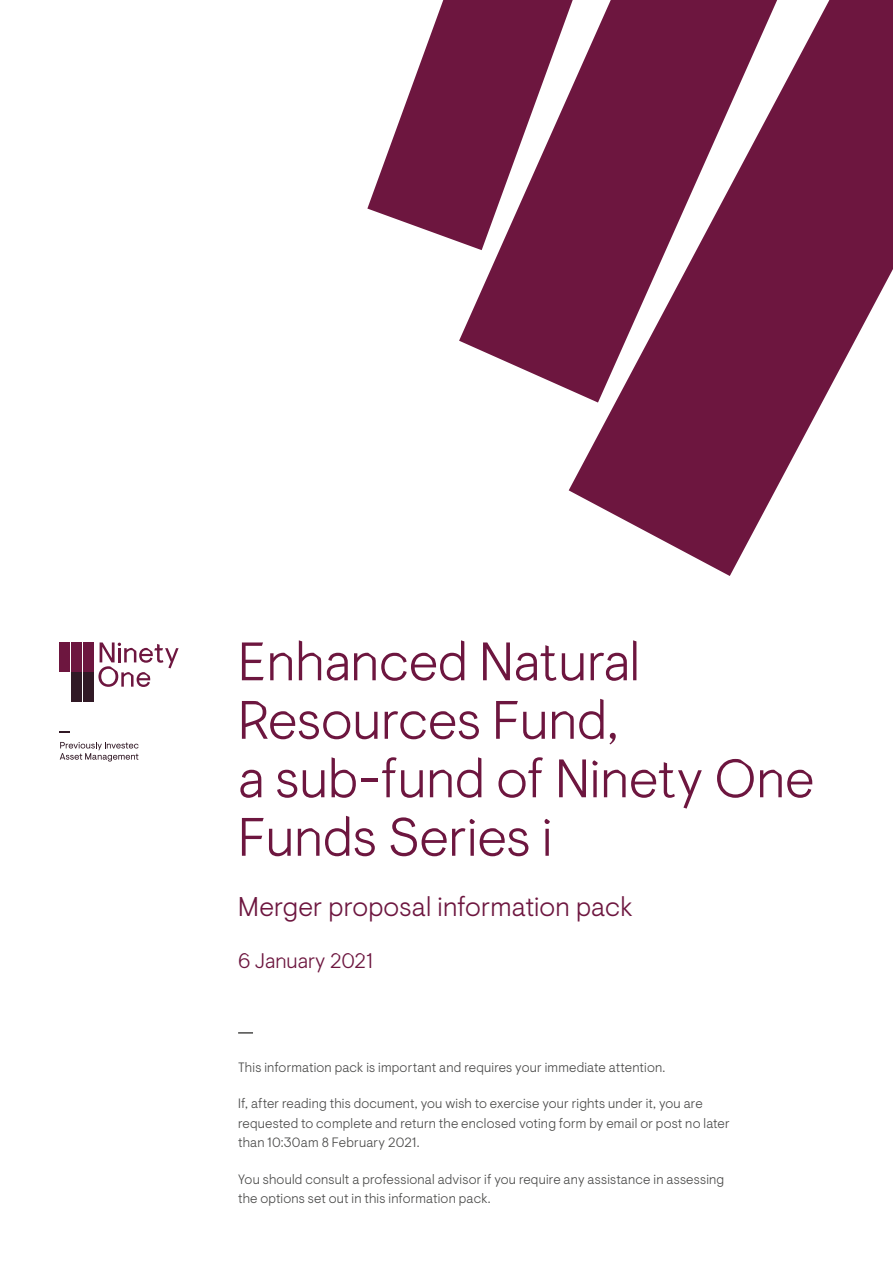
<style>
.page{position:relative;width:893px;height:1263px;background:#fff}
.page>*{position:absolute;margin:0;border:0;box-sizing:border-box;transform-origin:0 0}
.t1{font:300 54px/58.5px "Ninety One Visuelt Display";color:#6d163f}
.t2{font:300 27px "Ninety One Visuelt";letter-spacing:.005em;color:#6d163f}
.t3{font:300 21px "Ninety One Visuelt Display";letter-spacing:.005em;color:#6d163f}
.t4{font:300 13.5px/19.5px "Ninety One Visuelt";letter-spacing:.015em;color:#4a4a49}
</style>
<div class="page">
<svg style="left:459px;top:250px;width:110px;height:140px;fill:#6d163f"></svg>
<svg style="left:569px;top:0;width:324px;height:576px;fill:#6d163f"></svg>
<svg style="left:367px;top:0;width:206px;height:250px;fill:#6d163f"></svg>
<div style="left:71px;top:642px;width:11px;height:30px;background:#6d163f"></div>
<div style="left:60px;top:642px;width:10px;height:30px;background:#6d163f"></div>
<div style="left:83px;top:642px;width:11px;height:30px;background:#6d163f"></div>
<div style="left:71px;top:672px;width:11px;height:30px;background:#311925"></div>
<div style="left:83px;top:672px;width:11px;height:30px;background:#311925"></div>
<svg style="left:98px;top:642px;width:81px;height:45px"></svg>
<svg style="left:60px;top:742px;width:79px;height:19px"></svg>
<svg style="left:238px;top:1032px;width:15px;height:2px"></svg>
<h1 class="t1" style="left:238px;top:633px;width:577px">Enhanced Natural<br>Resources Fund,<br>a sub-fund of Ninety One<br>Funds Series i</h1>
<h2 class="t2" style="left:238px;top:890px;width:396px">Merger proposal information pack</h2>
<h3 class="t3" style="left:238px;top:948px;width:136px">6 January 2021</h3>
<p class="t4" style="left:238px;top:1057px;width:429px">This information pack is important and requires your immediate attention.</p>
<p class="t4" style="left:238px;top:1094px;width:493px">If, after reading this document, you wish to exercise your rights under it, you are requested to complete and return the enclosed voting form by email or post no later than 10:30am 8 February 2021.</p>
<p class="t4" style="left:238px;top:1169px;width:488px">You should consult a professional advisor if you require any assistance in assessing the options set out in this information pack.</p>
</div>
